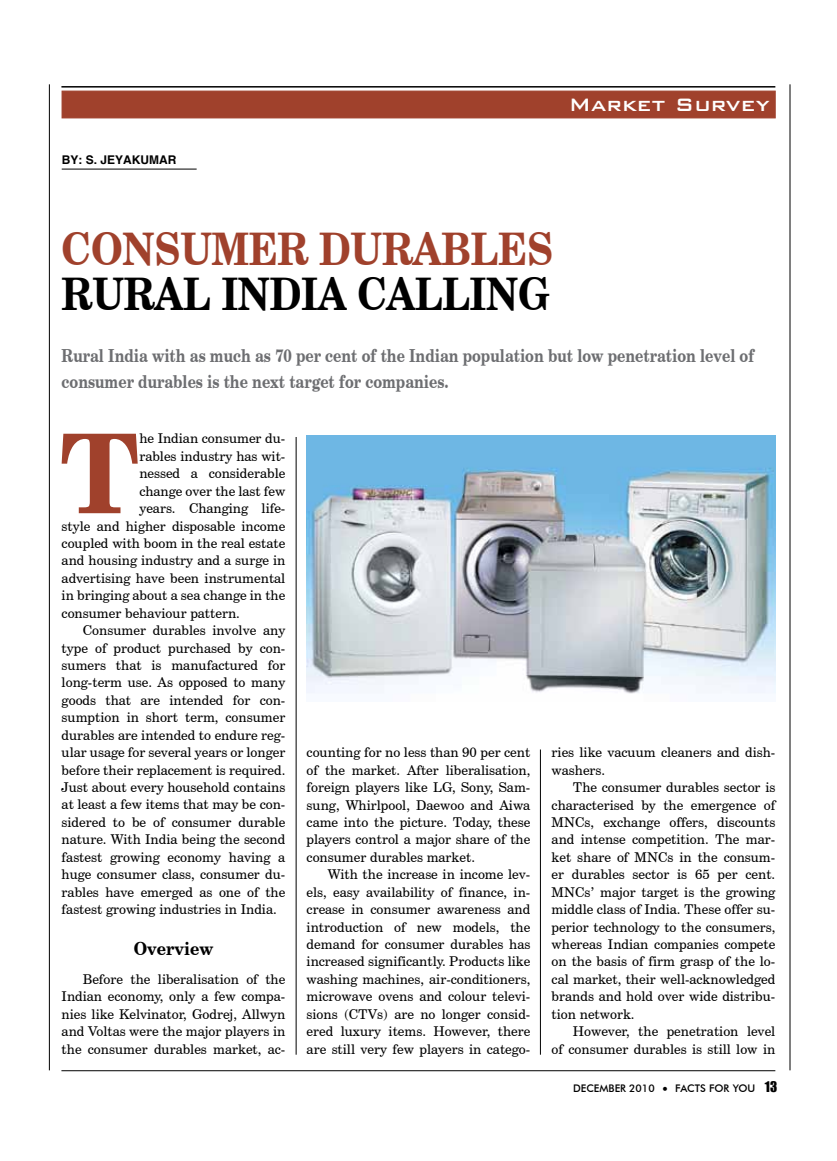
<style>
.page{position:relative;width:837px;height:1161px;background:#fff}
.page>*{position:absolute;margin:0;border:0;box-sizing:border-box;transform-origin:0 0}
.t1{font:700 110.1px "Century Schoolbook BT";color:#a0412c}
.t2{font:700 45px "Century Schoolbook BT";letter-spacing:-.01em;color:#000;scale:.85 1}
.t3{font:700 45px "Century Schoolbook BT";letter-spacing:-.01em;color:#a0412c;scale:.85 1}
.t4{font:500 24px "Bank Gothic BT";color:#fff}
.t5{font:700 18px/25.5px "Century Schoolbook BT";color:#6d6e71;scale:.8 1}
.t6{font:700 18px "Century Schoolbook BT";color:#000;scale:.9 1}
.t7{font:13.5px/17.4px "Century Schoolbook BT";color:#000;text-align:justify}
.t8{font:700 12px "Helvetica";color:#000}
.t9{font:500 10.5px "Futura BT";color:#000}
.s1{font-size:13.5px}
.s2{font-family:"Impact";font-weight:400;font-size:13.5px}
</style>
<div class="page">
<hr style="left:61px;top:86px;width:714px;height:2px;background:#000">
<hr style="left:61px;top:1070px;width:714px;height:1px;background:#000">
<div style="left:62px;top:91px;width:714px;height:27px;background:#a0412c"></div>
<hr style="left:790px;top:84px;width:1px;height:986px;background:#000">
<hr style="left:49px;top:84px;width:1px;height:986px;background:#000">
<hr style="left:62px;top:169px;width:135px;height:1px;background:#000">
<img style="left:307px;top:435px;width:468px;height:259px">
<hr style="left:540px;top:750px;width:1px;height:305px;background:#000">
<hr style="left:296px;top:437px;width:1px;height:618px;background:#000">
<p class="t8" style="left:62px;top:153px;width:116px">BY: S. JEYAKUMAR</p>
<h3 class="t4" style="left:569px;top:91px;width:202px">Market Survey</h3>
<h2 class="t3" style="left:62px;top:220px;width:580px">Consumer Durables</h2>
<h2 class="t2" style="left:62px;top:265px;width:576px">Rural India calling</h2>
<h3 class="t5" style="left:62px;top:343px;width:867px">rural India with as much as 70 per cent of the Indian population but low penetration level of consumer durables is the next target for companies.</h3>
<h1 class="t1" style="left:60px;top:405px;width:81px">T</h1>
<p class="t7" style="left:139px;top:430px;width:148px">he Indian consumer du-</p>
<p class="t7" style="left:139px;top:447px;width:148px">rables industry has wit-</p>
<p class="t7" style="left:139px;top:465px;width:148px">nessed a considerable</p>
<p class="t7" style="left:139px;top:482px;width:148px">change over the last few</p>
<p class="t7" style="left:139px;top:500px;width:148px">years. Changing life-</p>
<p class="t7" style="left:62px;top:517px;width:225px">style and higher disposable income</p>
<p class="t7" style="left:62px;top:534px;width:225px">coupled with boom in the real estate</p>
<p class="t7" style="left:62px;top:552px;width:225px">and housing industry and a surge in</p>
<p class="t7" style="left:62px;top:569px;width:225px">advertising have been instrumental</p>
<p class="t7" style="left:62px;top:587px;width:225px">in bringing about a sea change in the</p>
<p class="t7" style="left:62px;top:604px;width:180px">consumer behaviour pattern.</p>
<p class="t7" style="left:83px;top:622px;width:204px">Consumer durables involve any</p>
<p class="t7" style="left:62px;top:639px;width:225px">type of product purchased by con-</p>
<p class="t7" style="left:62px;top:656px;width:225px">sumers that is manufactured for</p>
<p class="t7" style="left:62px;top:674px;width:225px">long-term use. As opposed to many</p>
<p class="t7" style="left:62px;top:691px;width:225px">goods that are intended for con-</p>
<p class="t7" style="left:62px;top:709px;width:225px">sumption in short term, consumer</p>
<p class="t7" style="left:62px;top:726px;width:225px">durables are intended to endure reg-</p>
<p class="t7" style="left:62px;top:744px;width:225px">ular usage for several years or longer</p>
<p class="t7" style="left:62px;top:761px;width:225px">before their replacement is required.</p>
<p class="t7" style="left:62px;top:778px;width:225px">Just about every household contains</p>
<p class="t7" style="left:62px;top:796px;width:225px">at least a few items that may be con-</p>
<p class="t7" style="left:62px;top:813px;width:225px">sidered to be of consumer durable</p>
<p class="t7" style="left:62px;top:831px;width:225px">nature. With India being the second</p>
<p class="t7" style="left:62px;top:848px;width:225px">fastest growing economy having a</p>
<p class="t7" style="left:62px;top:866px;width:225px">huge consumer class, consumer du-</p>
<p class="t7" style="left:62px;top:883px;width:225px">rables have emerged as one of the</p>
<p class="t7" style="left:62px;top:900px;width:217px">fastest growing industries in India.</p>
<h3 class="t6" style="left:134px;top:937px;width:90px">Overview</h3>
<p class="t7" style="left:62px;top:970px;width:225px;text-indent:21px">Before the liberalisation of the Indian economy, only a few compa&shy;nies like Kelvinator, Godrej, Allwyn and Voltas were the major players in the consumer durables market, ac-</p>
<p class="t7" style="left:307px;top:744px;width:225px">counting for no less than 90 per cent of the market. after liberalisation, foreign players like LG, Sony, Sam&shy;sung, Whirlpool, Daewoo and Aiwa came into the picture. Today, these players control a major share of the consumer durables market.</p>
<p class="t7" style="left:307px;top:866px;width:225px;text-indent:21px">With the increase in income lev&shy;els, easy availability of finance, in&shy;crease in consumer awareness and introduction of new models, the demand for consumer durables has increased significantly. Products like washing machines, air-conditioners, microwave ovens and colour televi&shy;sions (CTVs) are no longer consid&shy;ered luxury items. However, there are still very few players in catego-</p>
<p class="t7" style="left:552px;top:744px;width:225px">ries like vacuum cleaners and dish&shy;washers.</p>
<p class="t7" style="left:552px;top:778px;width:225px;text-indent:21px">The consumer durables sector is characterised by the emergence of MNCs, exchange offers, discounts and intense competition. The mar&shy;ket share of MNCs in the consum&shy;er durables sector is 65 per cent.<br>MNCs’ major target is the growing middle class of India. These offer su&shy;perior technology to the consumers, whereas Indian companies compete on the basis of firm grasp of the lo&shy;cal market, their well-acknowledged brands and hold over wide distribu&shy;tion network.</p>
<p class="t7" style="left:552px;top:1022px;width:225px;text-align:right">However, the penetration level<br>of consumer durables is still low in</p>
<p class="t9" style="left:573px;top:1082px;width:206px">DECEMBER 2010 <span class="s1">•</span> FACTS FOR YOU <span class="s2">13</span></p>
</div>
